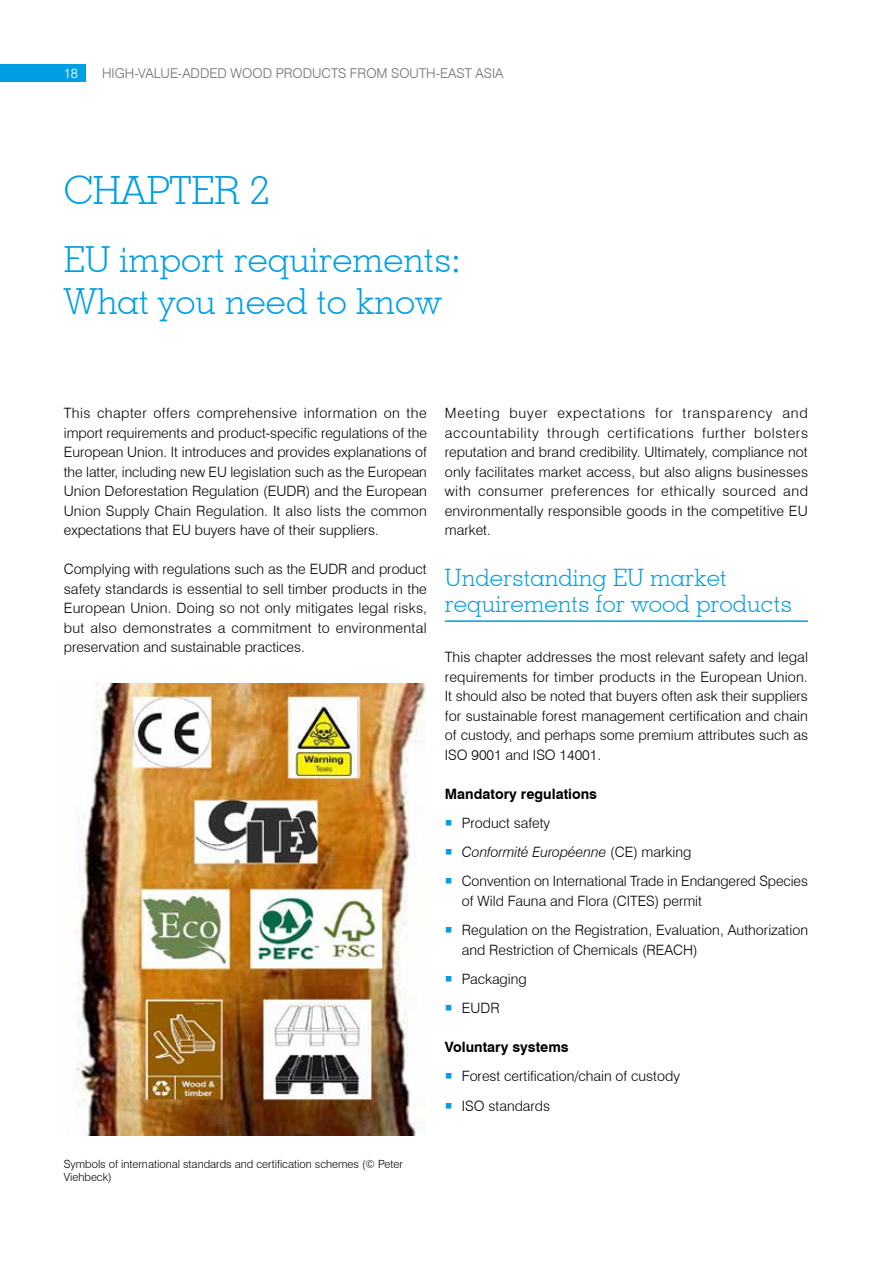
<style>
.page{position:relative;width:893px;height:1263px;background:#fff}
.page>*{position:absolute;margin:0;border:0;box-sizing:border-box;transform-origin:0 0}
.t1{font:300 39px "Geometric Slab 703 BT";color:#009fe3}
.t2{font:300 36px/42px "Geometric Slab 703 BT";color:#009fe3}
.t3{font:300 24px/25.5px "Geometric Slab 703 BT";color:#009fe3}
.t4{font:300 14.25px/19.5px "Swiss 721 BT";color:#000;text-align:justify}
.t5{font:700 14.25px "Swiss 721 BT";color:#000}
.t6{font:300 13.5px "Swiss 721 BT";color:#706f6f}
.t7{font:300 13.5px "Swiss 721 BT";color:#fff}
.t8{font:300 11.25px/13.5px "Swiss 721 BT";color:#000}
.s1{font-style:italic}
</style>
<div class="page">
<div style="left:0;top:64px;width:86px;height:17px;background:#009fe3"></div>
<hr style="left:445px;top:620px;width:363px;height:2px;background:#009fe3">
<img style="left:76px;top:683px;width:350px;height:453px">
<p class="t7" style="left:64px;top:65px;width:16px">18</p>
<p class="t6" style="left:102px;top:65px;width:403px">HIGH-VALUE-ADDED WOOD PRODUCTS FROM SOUTH-EAST ASIA</p>
<h1 class="t1" style="left:64px;top:167px;width:208px">CHAPTER 2</h1>
<h2 class="t2" style="left:64px;top:238px;width:398px">EU import requirements:<br>What you need to know</h2>
<p class="t4" style="left:64px;top:403px;width:365px">This chapter offers comprehensive information on the import requirements and product-specific regulations of the European Union. It introduces and provides explanations of the latter, including new EU legislation such as the European Union Deforestation Regulation (EUDR) and the European Union Supply Chain Regulation. It also lists the common expectations that EU buyers have of their suppliers.</p>
<p class="t4" style="left:64px;top:559px;width:365px">Complying with regulations such as the EUDR and product safety standards is essential to sell timber products in the European Union. Doing so not only mitigates legal risks, but also demonstrates a commitment to environmental preservation and sustainable practices.</p>
<p class="t4" style="left:445px;top:403px;width:365px">Meeting buyer expectations for transparency and accountability through certifications further bolsters reputation and brand credibility. Ultimately, compliance not only facilitates market access, but also aligns businesses with consumer preferences for ethically sourced and environmentally responsible goods in the competitive EU market.</p>
<h3 class="t3" style="left:445px;top:565px;width:349px">Understanding EU market requirements for wood products</h3>
<p class="t4" style="left:445px;top:647px;width:365px">This chapter addresses the most relevant safety and legal requirements for timber products in the European Union.<br>It should also be noted that buyers often ask their suppliers for sustainable forest management certification and chain of custody, and perhaps some premium attributes such as ISO 9001 and ISO 14001.</p>
<p class="t5" style="left:445px;top:785px;width:154px">Mandatory regulations</p>
<p class="t4" style="left:462px;top:808px;width:348px;line-height:29.2px;text-align:left">Product safety<br><span class="s1">Conformité Européenne</span> (CE) marking<br>Convention on International Trade in Endangered Species</p>
<p class="t4" style="left:462px;top:886px;width:348px;line-height:29.2px">of Wild Fauna and Flora (CITES) permit<br>Regulation on the Registration, Evaluation, Authorization</p>
<p class="t4" style="left:462px;top:935px;width:237px;line-height:29.2px;text-align:left">and Restriction of Chemicals (REACH)<br>Packaging<br>EUDR</p>
<p class="t5" style="left:445px;top:1038px;width:125px">Voluntary systems</p>
<p class="t4" style="left:462px;top:1062px;width:220px;line-height:29.2px">Forest certification/chain of custody<br>ISO standards</p>
<p class="t8" style="left:64px;top:1157px;width:341px">Symbols of international standards and certification schemes (© Peter<br>Viehbeck)</p>
</div>
